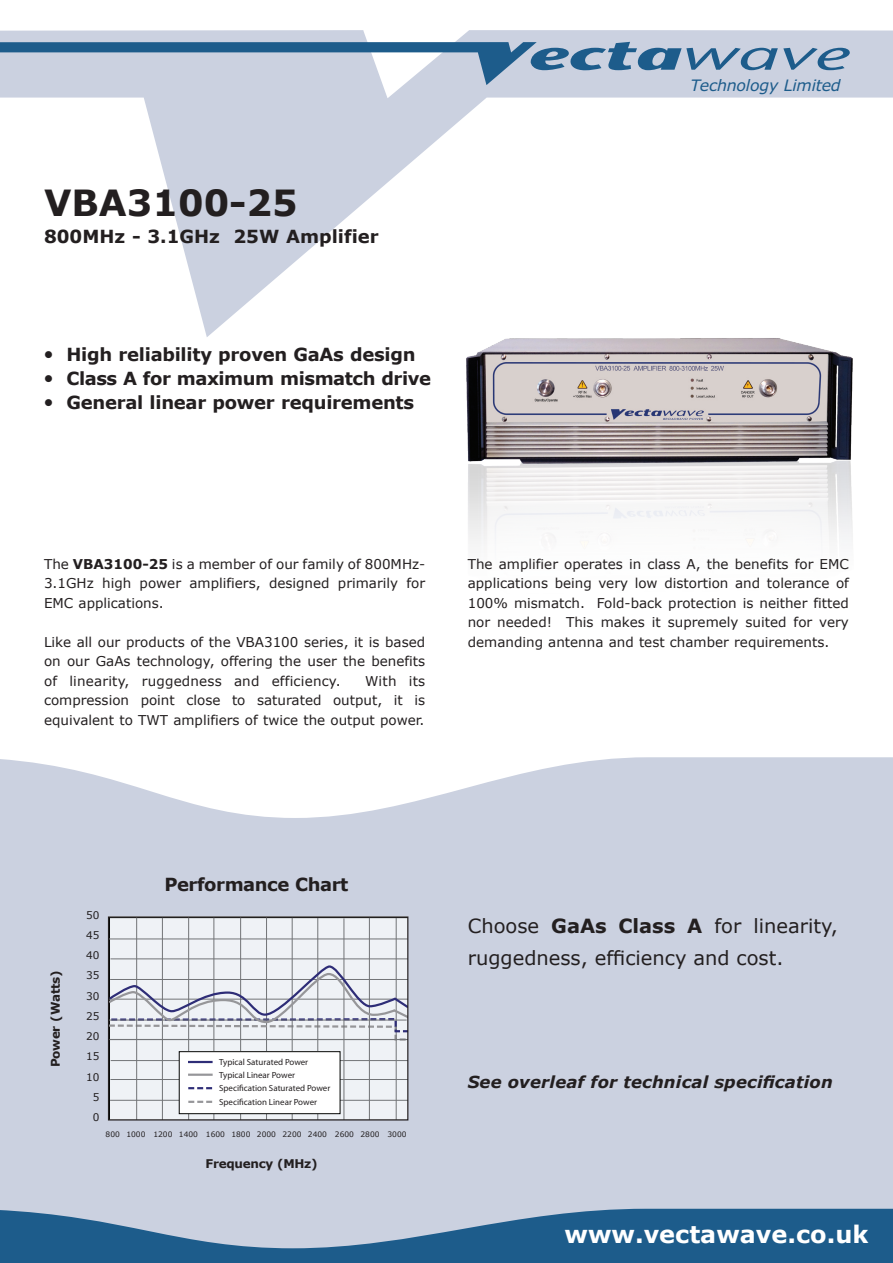
<style>
.page{position:relative;width:893px;height:1263px;background:#fff}
.page>*{position:absolute;margin:0;border:0;box-sizing:border-box;transform-origin:0 0}
.t1{font:700 36px "Verdana";color:#231f20}
.t2{font:700 24px "Verdana";color:#fff}
.t3{font:19.5px/31.5px "Verdana";color:#231f20}
.t4{font:700 18px "Verdana";letter-spacing:-.015em;color:#231f20}
.t5{font:italic 700 16.5px "Verdana";letter-spacing:.01em;color:#231f20}
.t6{font:italic 15.75px "Verdana";letter-spacing:-.015em;color:#1d5c8b}
.t7{font:13.5px/19.5px "Verdana";color:#231f20;text-align:justify}
.t8{font:700 12px "Verdana";letter-spacing:-.025em;color:#231f20}
.t9{font:10.5px/20.2px "Verdana";color:#231f20;text-align:right}
.t10{font:8.85px/13.4px "Myriad Pro";color:#231f20}
.t11{font:7.5px "Verdana";color:#231f20}
.s1{font-weight:700}
</style>
<div class="page">
<svg style="left:0;top:30px;width:893px;height:307px"></svg>
<div style="left:0;top:757px;width:893px;height:452px;background:#cbd1e0"></div>
<svg style="left:0;top:1209px;width:893px;height:54px;background:#4b7ba1"></svg>
<img style="left:441px;top:282px;width:438px;height:262px">
<svg style="left:0;top:42px;width:850px;height:43px;background:#a0b4cb"></svg>
<div style="left:108px;top:916px;width:300px;height:204px;background:#eff2f6"></div>
<hr style="left:408px;top:917px;width:1px;height:203px;background:#040503">
<hr style="left:109px;top:1120px;width:299px;height:1px;background:#040503">
<hr style="left:162px;top:918px;width:1px;height:202px;background:#727477">
<hr style="left:214px;top:918px;width:1px;height:202px;background:#727477">
<hr style="left:240px;top:917px;width:1px;height:203px;background:#727477">
<hr style="left:266px;top:917px;width:1px;height:203px;background:#727477">
<hr style="left:136px;top:917px;width:1px;height:203px;background:#727477">
<hr style="left:318px;top:918px;width:1px;height:202px;background:#727477">
<hr style="left:344px;top:919px;width:1px;height:201px;background:#727477">
<hr style="left:369px;top:918px;width:1px;height:202px;background:#727477">
<hr style="left:396px;top:918px;width:1px;height:202px;background:#727477">
<hr style="left:292px;top:918px;width:1px;height:202px;background:#727477">
<hr style="left:188px;top:917px;width:1px;height:203px;background:#727477">
<hr style="left:111px;top:959px;width:297px;height:1px;background:#727477">
<hr style="left:111px;top:1060px;width:297px;height:1px;background:#727477">
<hr style="left:111px;top:1100px;width:297px;height:1px;background:#727477">
<hr style="left:111px;top:1079px;width:297px;height:1px;background:#727477">
<div style="left:179px;top:1052px;width:161px;height:62px;background:#fff"></div>
<div style="left:179px;top:1051px;width:161px;height:63px;border:1px solid #040503"></div>
<hr style="left:189px;top:1061px;width:22px;height:2px;background:#2e2d77">
<hr style="left:189px;top:1073px;width:23px;height:3px;background:#969699">
<svg style="left:189px;top:1087px;width:24px;height:2px"></svg>
<svg style="left:189px;top:1101px;width:24px;height:2px"></svg>
<svg style="left:110px;top:964px;width:296px;height:78px"></svg>
<hr style="left:109px;top:939px;width:298px;height:1px;background:#727477">
<div style="left:108px;top:916px;width:300px;height:204px;border:1px solid #231f20"></div>
<h1 class="t1" style="left:44px;top:178px;width:255px">VBA3100-25</h1>
<h3 class="t4" style="left:44px;top:224px;width:336px">800MHz - 3.1GHz 25W Amplifier</h3>
<h3 class="t4" style="left:44px;top:341px;width:373px">● High reliability proven GaAs design</h3>
<h3 class="t4" style="left:44px;top:365px;width:388px">● Class A for maximum mismatch drive</h3>
<h3 class="t4" style="left:44px;top:389px;width:372px">● General linear power requirements</h3>
<p class="t6" style="left:690px;top:75px;width:152px">Technology Limited</p>
<p class="t7" style="left:44px;top:554px;width:383px">The <span class="s1">VBA3100-25</span> is a member of our family of 800MHz-3.1GHz high power amplifiers, designed primarily for EMC applications.</p>
<p class="t7" style="left:44px;top:632px;width:383px">Like all our products of the VBA3100 series, it is based on our GaAs technology, offering the user the benefits of linearity, ruggedness and efficiency.</p>
<p class="t7" style="left:44px;top:671px;width:383px;text-indent:321px">With its compression point close to saturated output, it is equivalent to TWT amplifiers of twice the output power.</p>
<p class="t7" style="left:468px;top:554px;width:383px">The amplifier operates in class A, the benefits for EMC applications being very low distortion and tolerance of 100% mismatch. Fold-back protection is neither fitted nor needed! This makes it supremely suited for very demanding antenna and test chamber requirements.</p>
<h3 class="t4" style="left:164px;top:872px;width:185px">Performance Chart</h3>
<p class="t8" style="left:47px;top:1067px;width:98px;rotate:-90deg">Power (Watts)</p>
<p class="t9" style="left:86px;top:904px;width:15px">50<br>45<br>40<br>35<br>30<br>25<br>20<br>15<br>10<br>5<br>0</p>
<h3 class="t3" style="left:468px;top:910px;width:372px">Choose <span class="s1">GaAs Class A</span> for linearity, ruggedness, efficiency and cost.</h3>
<p class="t10" style="left:219px;top:1055px;width:113px">Typical Saturated Power<br>Typical Linear Power<br>Specification Saturated Power<br>Specification Linear Power</p>
<p class="t5" style="left:468px;top:1070px;width:366px">See overleaf for technical specification</p>
<p class="t11" style="left:106px;top:1129px;width:302px">800 1000 1200 1400 1600 1800 2000 2200 2400 2600 2800 3000</p>
<p class="t8" style="left:206px;top:1155px;width:113px">Frequency (MHz)</p>
<h2 class="t2" style="left:564px;top:1217px;width:305px">www.vectawave.co.uk</h2>
</div>
